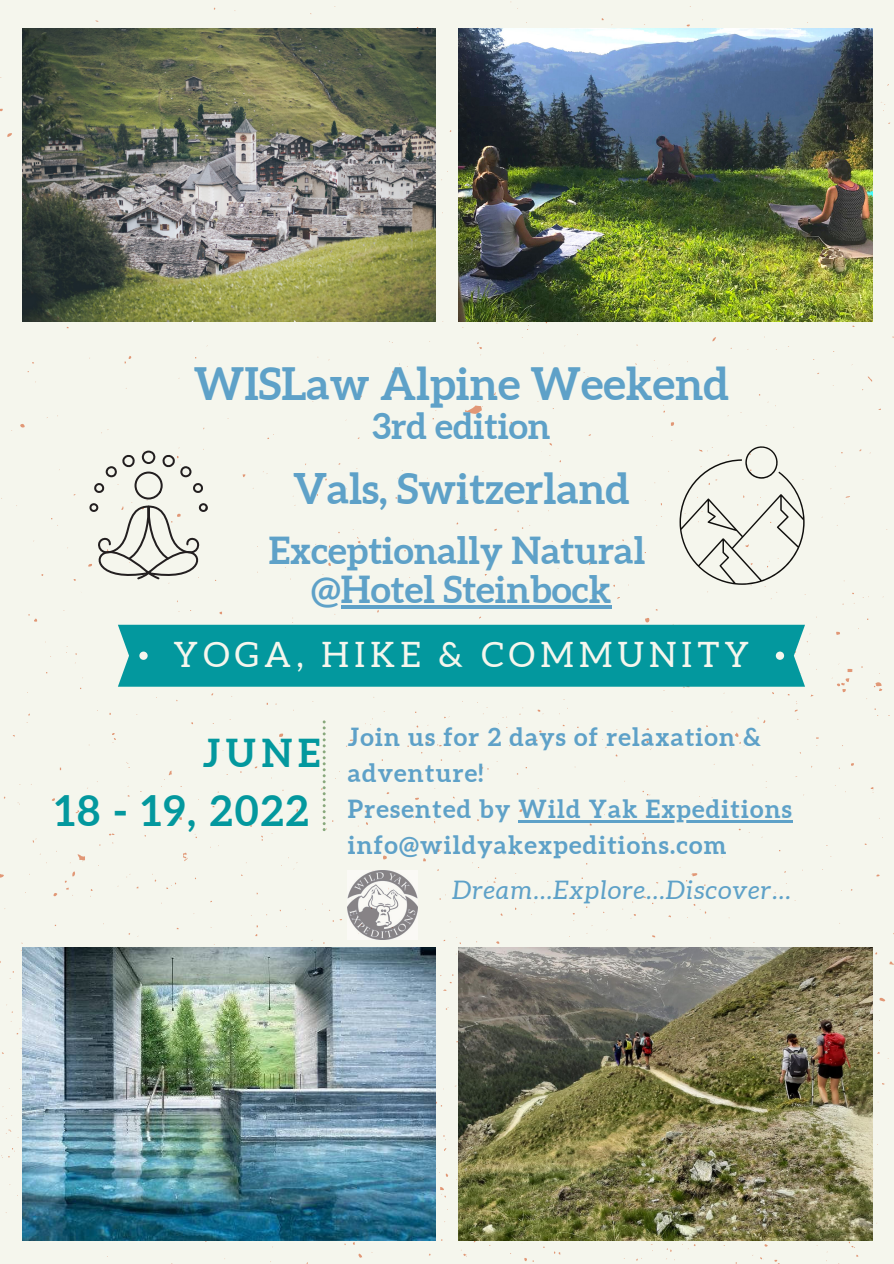
<style>
.page{position:relative;width:894px;height:1264px;background:#fff}
.page>*{position:absolute;margin:0;border:0;box-sizing:border-box;transform-origin:0 0}
.t1{font:700 44.55px "Aleo";color:#5ea1c8}
.t2{font:700 42.15px "Aleo";color:#5ea1c8}
.t3{font:700 42px "Aleo";letter-spacing:.05em;color:#03989e}
.t4{font:700 38.55px "Aleo";color:#03989e}
.t5{font:700 37.2px "Aleo";color:#5ea1c8}
.t6{font:700 35.55px "Aleo";color:#5ea1c8}
.t7{font:34.95px "Aleo";letter-spacing:.15em;color:#f5f6ed}
.t8{font:italic 25.5px "Aleo";letter-spacing:.05em;color:#5ea1c8}
.t9{font:700 24.9px/36px "Aleo";letter-spacing:.05em;color:#5ea1c8}
</style>
<div class="page">
<div style="left:0;top:0;width:893px;height:1263px;background:#f5f6ed"></div>
<img style="left:22px;top:29px;width:414px;height:292px">
<img style="left:458px;top:29px;width:413px;height:292px">
<hr style="left:341px;top:605px;width:270px;height:4px;background:#5ea1c8">
<div style="left:118px;top:624px;width:686px;height:62px;background:#03989e"></div>
<svg style="left:775px;top:651px;width:8px;height:9px"></svg>
<svg style="left:139px;top:651px;width:9px;height:9px"></svg>
<svg style="left:322px;top:720px;width:3px;height:111px"></svg>
<img style="left:458px;top:947px;width:413px;height:293px">
<img style="left:22px;top:947px;width:414px;height:293px">
<img style="left:348px;top:870px;width:69px;height:69px">
<svg style="left:679px;top:446px;width:125px;height:139px;background:#e3e4dc"></svg>
<svg style="left:89px;top:450px;width:119px;height:130px;background:#ddddd5"></svg>
<hr style="left:518px;top:820px;width:275px;height:2px;background:#5ea1c8">
<p class="t1" style="left:194px;top:358px;width:536px">WISLaw Alpine Weekend</p>
<p class="t6" style="left:372px;top:405px;width:180px">3rd edition</p>
<p class="t2" style="left:293px;top:465px;width:338px">Vals, Switzerland</p>
<p class="t5" style="left:269px;top:529px;width:378px">Exceptionally Natural</p>
<p class="t5" style="left:311px;top:568px;width:301px">@Hotel Steinbock</p>
<p class="t7" style="left:173px;top:634px;width:577px">YOGA, HIKE &amp; COMMUNITY</p>
<p class="t4" style="left:203px;top:730px;width:119px">JUNE</p>
<p class="t9" style="left:348px;top:719px;width:415px">Join us for 2 days of relaxation &amp; adventure!</p>
<p class="t9" style="left:348px;top:791px;width:445px">Presented by Wild Yak Expeditions</p>
<p class="t9" style="left:348px;top:827px;width:380px">info@wildyakexpeditions.com</p>
<p class="t3" style="left:55px;top:786px;width:255px">18 - 19, 2022</p>
<p class="t8" style="left:452px;top:875px;width:340px">Dream…Explore…Discover…</p>
</div>
